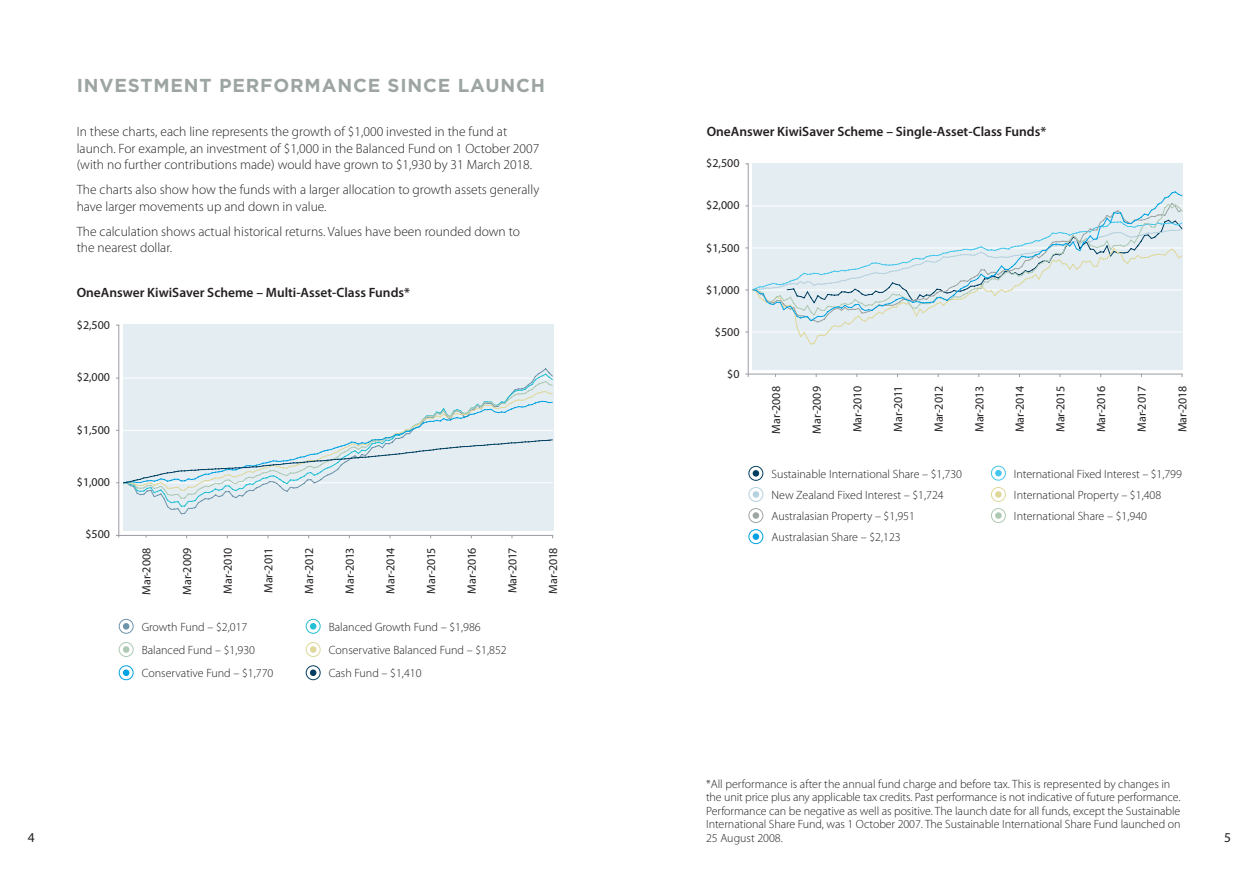
<style>
.page{position:relative;width:1259px;height:893px;background:#fff}
.page>*{position:absolute;margin:0;border:0;box-sizing:border-box;transform-origin:0 0}
._15_Annual_Report_He{font:700 18.75px "Gotham";letter-spacing:.045em;color:#9da5a3}
._15_Broch_Body_9_11{font:300 13.5px/16.5px "Myriad Pro";color:#231f20}
._15_Broch_Head_3_9_1{font:600 13.5px "Myriad Pro";color:#231f20}
.t1{font:13.5px "Myriad Pro";color:#231f20}
._15_Broch_Footnote_C{font:300 12px/13.5px "Myriad Pro";letter-spacing:-.005em;color:#231f20}
._15_Broch_Footnote_C-2{font:12px "Myriad Pro";color:#231f20}
</style>
<div class="page">
<div style="left:123px;top:325px;width:430px;height:206px;background:#e4edf2"></div>
<hr style="left:118px;top:325px;width:1px;height:210px;background:#9a9ca3">
<hr style="left:119px;top:535px;width:433px;height:1px;background:#9a9ca3">
<svg style="left:119px;top:666px;width:14px;height:14px"></svg>
<div style="left:119px;top:665px;width:14px;height:15px;border:1px solid #00a2e1;border-radius:50%"></div>
<div style="left:123px;top:669px;width:6px;height:7px;background:#00a2e1;border-radius:50%"></div>
<svg style="left:306px;top:619px;width:14px;height:14px"></svg>
<div style="left:306px;top:619px;width:14px;height:15px;border:1px solid #23bfd5;border-radius:50%"></div>
<div style="left:310px;top:623px;width:6px;height:7px;background:#23bfd5;border-radius:50%"></div>
<svg style="left:119px;top:619px;width:14px;height:14px"></svg>
<div style="left:119px;top:619px;width:14px;height:15px;border:1px solid #6e94ab;border-radius:50%"></div>
<div style="left:123px;top:623px;width:6px;height:7px;background:#6e94ab;border-radius:50%"></div>
<svg style="left:306px;top:642px;width:14px;height:14px"></svg>
<div style="left:306px;top:642px;width:14px;height:15px;border:1px solid #dfd89a;border-radius:50%"></div>
<div style="left:310px;top:646px;width:6px;height:7px;background:#dfd89a;border-radius:50%"></div>
<svg style="left:306px;top:666px;width:14px;height:14px"></svg>
<div style="left:306px;top:665px;width:14px;height:15px;border:1px solid #003f61;border-radius:50%"></div>
<div style="left:310px;top:669px;width:6px;height:7px;background:#003f61;border-radius:50%"></div>
<svg style="left:119px;top:642px;width:14px;height:14px"></svg>
<div style="left:119px;top:642px;width:14px;height:15px;border:1px solid #aec9b3;border-radius:50%"></div>
<div style="left:123px;top:646px;width:6px;height:7px;background:#aec9b3;border-radius:50%"></div>
<svg style="left:123px;top:373px;width:431px;height:135px"></svg>
<svg style="left:123px;top:380px;width:430px;height:120px"></svg>
<svg style="left:116px;top:390px;width:437px;height:102px"></svg>
<div style="left:752px;top:164px;width:430px;height:206px;background:#e4edf2"></div>
<hr style="left:748px;top:164px;width:1px;height:210px;background:#9a9ca3">
<hr style="left:749px;top:374px;width:433px;height:1px;background:#9a9ca3">
<svg style="left:991px;top:487px;width:14px;height:14px"></svg>
<div style="left:991px;top:487px;width:14px;height:15px;border:1px solid #dfd89a;border-radius:50%"></div>
<div style="left:995px;top:491px;width:6px;height:7px;background:#dfd89a;border-radius:50%"></div>
<svg style="left:991px;top:509px;width:14px;height:13px"></svg>
<div style="left:991px;top:508px;width:14px;height:15px;border:1px solid #aec9b3;border-radius:50%"></div>
<div style="left:995px;top:512px;width:6px;height:7px;background:#aec9b3;border-radius:50%"></div>
<svg style="left:991px;top:466px;width:14px;height:14px"></svg>
<div style="left:991px;top:466px;width:14px;height:14px;border:1px solid #45c7ec;border-radius:50%"></div>
<svg style="left:995px;top:470px;width:6px;height:6px"></svg>
<svg style="left:749px;top:530px;width:14px;height:14px"></svg>
<div style="left:748px;top:529px;width:15px;height:15px;border:1px solid #00a2e1;border-radius:50%"></div>
<div style="left:752px;top:533px;width:7px;height:7px;background:#00a2e1;border-radius:50%"></div>
<div style="left:748px;top:487px;width:15px;height:15px;border:1px solid #b6d1df;border-radius:50%"></div>
<div style="left:752px;top:491px;width:7px;height:7px;background:#b6d1df;border-radius:50%"></div>
<svg style="left:749px;top:466px;width:14px;height:14px"></svg>
<div style="left:748px;top:466px;width:15px;height:15px;border:1px solid #003f61;border-radius:50%"></div>
<div style="left:752px;top:470px;width:7px;height:7px;background:#003f61;border-radius:50%"></div>
<svg style="left:749px;top:509px;width:14px;height:13px"></svg>
<div style="left:748px;top:508px;width:15px;height:15px;border:1px solid #9da5a3;border-radius:50%"></div>
<div style="left:752px;top:512px;width:7px;height:7px;background:#9da5a3;border-radius:50%"></div>
<svg style="left:746px;top:219px;width:437px;height:126px"></svg>
<svg style="left:752px;top:191px;width:431px;height:131px"></svg>
<p class="_15_Annual_Report_He" style="left:77px;top:75px;width:470px">INVESTMENT PERFORMANCE SINCE LAUNCH</p>
<p class="_15_Broch_Body_9_11" style="left:77px;top:123px;width:464px">In these charts, each line represents the growth of $1,000 invested in the fund at launch. For example, an investment of $1,000 in the Balanced Fund on 1 October 2007 (with no further contributions made) would have grown to $1,930 by 31 March 2018.</p>
<p class="_15_Broch_Body_9_11" style="left:77px;top:181px;width:464px">The charts also show how the funds with a larger allocation to growth assets generally have larger movements up and down in value.</p>
<p class="_15_Broch_Body_9_11" style="left:77px;top:223px;width:445px">The calculation shows actual historical returns. Values have been rounded down to the nearest dollar.</p>
<p class="_15_Broch_Head_3_9_1" style="left:77px;top:284px;width:335px">OneAnswer KiwiSaver Scheme – Multi-Asset-Class Funds*</p>
<p class="_15_Broch_Footnote_C-2" style="left:77px;top:317px;width:35px">$2,500</p>
<p class="_15_Broch_Footnote_C-2" style="left:77px;top:370px;width:35px">$2,000</p>
<p class="_15_Broch_Footnote_C-2" style="left:77px;top:422px;width:35px">$1,500</p>
<p class="_15_Broch_Footnote_C-2" style="left:77px;top:475px;width:35px">$1,000</p>
<p class="_15_Broch_Footnote_C-2" style="left:85px;top:527px;width:26px">$500</p>
<p class="_15_Broch_Footnote_C-2" style="left:139px;top:595px;width:49px;rotate:-90deg">Mar-2008</p>
<p class="_15_Broch_Footnote_C-2" style="left:180px;top:595px;width:49px;rotate:-90deg">Mar-2009</p>
<p class="_15_Broch_Footnote_C-2" style="left:220px;top:594px;width:48px;rotate:-90deg">Mar-2010</p>
<p class="_15_Broch_Footnote_C-2" style="left:261px;top:593px;width:47px;rotate:-90deg">Mar-2011</p>
<p class="_15_Broch_Footnote_C-2" style="left:302px;top:593px;width:48px;rotate:-90deg">Mar-2012</p>
<p class="_15_Broch_Footnote_C-2" style="left:342px;top:594px;width:48px;rotate:-90deg">Mar-2013</p>
<p class="_15_Broch_Footnote_C-2" style="left:383px;top:594px;width:48px;rotate:-90deg">Mar-2014</p>
<p class="_15_Broch_Footnote_C-2" style="left:423px;top:594px;width:48px;rotate:-90deg">Mar-2015</p>
<p class="_15_Broch_Footnote_C-2" style="left:464px;top:594px;width:48px;rotate:-90deg">Mar-2016</p>
<p class="_15_Broch_Footnote_C-2" style="left:505px;top:593px;width:47px;rotate:-90deg">Mar-2017</p>
<p class="_15_Broch_Footnote_C-2" style="left:546px;top:594px;width:48px;rotate:-90deg">Mar-2018</p>
<p class="_15_Broch_Footnote_C" style="left:142px;top:620px;width:107px">Growth Fund – $2,017</p>
<p class="_15_Broch_Footnote_C" style="left:329px;top:620px;width:153px">Balanced Growth Fund – $1,986</p>
<p class="_15_Broch_Footnote_C" style="left:329px;top:643px;width:179px">Conservative Balanced Fund – $1,852</p>
<p class="_15_Broch_Footnote_C" style="left:329px;top:666px;width:94px">Cash Fund – $1,410</p>
<p class="_15_Broch_Footnote_C" style="left:142px;top:643px;width:115px">Balanced Fund – $1,930</p>
<p class="_15_Broch_Footnote_C" style="left:142px;top:666px;width:133px">Conservative Fund – $1,770</p>
<p class="_15_Broch_Head_3_9_1" style="left:706px;top:123px;width:341px">OneAnswer KiwiSaver Scheme – Single-Asset-Class Funds*</p>
<p class="_15_Broch_Footnote_C-2" style="left:706px;top:156px;width:35px">$2,500</p>
<p class="_15_Broch_Footnote_C-2" style="left:706px;top:198px;width:35px">$2,000</p>
<p class="_15_Broch_Footnote_C-2" style="left:706px;top:240px;width:35px">$1,500</p>
<p class="_15_Broch_Footnote_C-2" style="left:706px;top:282px;width:35px">$1,000</p>
<p class="_15_Broch_Footnote_C-2" style="left:715px;top:324px;width:26px">$500</p>
<p class="_15_Broch_Footnote_C-2" style="left:727px;top:366px;width:14px">$0</p>
<p class="_15_Broch_Footnote_C-2" style="left:768px;top:434px;width:49px;rotate:-90deg">Mar-2008</p>
<p class="_15_Broch_Footnote_C-2" style="left:809px;top:434px;width:49px;rotate:-90deg">Mar-2009</p>
<p class="_15_Broch_Footnote_C-2" style="left:850px;top:432px;width:48px;rotate:-90deg">Mar-2010</p>
<p class="_15_Broch_Footnote_C-2" style="left:890px;top:432px;width:47px;rotate:-90deg">Mar-2011</p>
<p class="_15_Broch_Footnote_C-2" style="left:931px;top:432px;width:48px;rotate:-90deg">Mar-2012</p>
<p class="_15_Broch_Footnote_C-2" style="left:972px;top:432px;width:48px;rotate:-90deg">Mar-2013</p>
<p class="_15_Broch_Footnote_C-2" style="left:1012px;top:432px;width:48px;rotate:-90deg">Mar-2014</p>
<p class="_15_Broch_Footnote_C-2" style="left:1053px;top:432px;width:48px;rotate:-90deg">Mar-2015</p>
<p class="_15_Broch_Footnote_C-2" style="left:1093px;top:432px;width:48px;rotate:-90deg">Mar-2016</p>
<p class="_15_Broch_Footnote_C-2" style="left:1134px;top:432px;width:47px;rotate:-90deg">Mar-2017</p>
<p class="_15_Broch_Footnote_C-2" style="left:1175px;top:432px;width:48px;rotate:-90deg">Mar-2018</p>
<p class="_15_Broch_Footnote_C" style="left:771px;top:467px;width:192px">Sustainable International Share – $1,730</p>
<p class="_15_Broch_Footnote_C" style="left:771px;top:509px;width:145px">Australasian Property – $1,951</p>
<p class="_15_Broch_Footnote_C" style="left:771px;top:488px;width:174px">New Zealand Fixed Interest – $1,724</p>
<p class="_15_Broch_Footnote_C" style="left:771px;top:530px;width:131px">Australasian Share – $2,123</p>
<p class="_15_Broch_Footnote_C" style="left:1014px;top:467px;width:169px">International Fixed Interest – $1,799</p>
<p class="_15_Broch_Footnote_C" style="left:1014px;top:488px;width:149px">International Property – $1,408</p>
<p class="_15_Broch_Footnote_C" style="left:1014px;top:509px;width:135px">International Share – $1,940</p>
<p class="_15_Broch_Footnote_C" style="left:706px;top:777px;width:476px">*All performance is after the annual fund charge and before tax. This is represented by changes in the unit price plus any applicable tax credits. Past performance is not indicative of future performance.<br>Performance can be negative as well as positive. The launch date for all funds, except the Sustainable International Share Fund, was 1 October 2007. The Sustainable International Share Fund launched on 25 August 2008.</p>
<p class="t1" style="left:28px;top:829px;width:8px">4</p>
<p class="t1" style="left:1224px;top:829px;width:8px">5</p>
</div>
